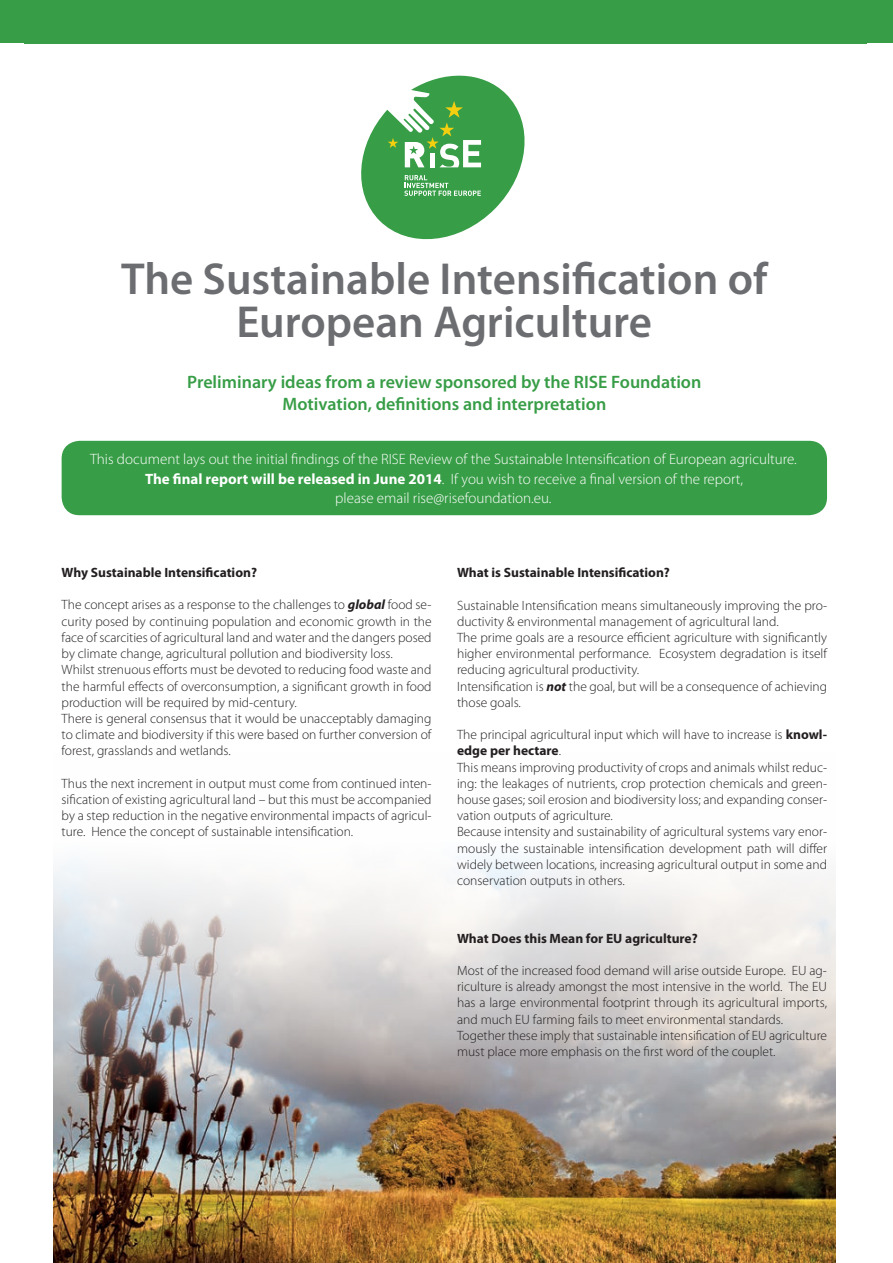
<style>
.page{position:relative;width:893px;height:1263px;background:#fff}
.page>*{position:absolute;margin:0;border:0;box-sizing:border-box;transform-origin:0 0}
.t1{font:600 45px/43.5px "Myriad Pro";color:#6c6d70;text-align:center}
.t2{font:600 18px/22.5px "Myriad Pro";color:#379d46;text-align:center}
.t3{font:300 15px/19.5px "Myriad Pro";color:#fff;text-align:center}
.t4{font:300 13.5px/16.2px "Myriad Pro";color:#231f20}
.t5{font:700 13.5px "Myriad Pro";color:#231f20}
.s1{font-weight:700}
.s2{font-weight:700;font-style:italic}
</style>
<div class="page">
<img style="left:53px;top:856px;width:782px;height:407px">
<svg style="left:361px;top:76px;width:164px;height:163px"></svg>
<div style="left:62px;top:441px;width:765px;height:74px;background:#379d46;border-radius:18px"></div>
<div style="left:0;top:0;width:893px;height:43px;background:#379d46"></div>
<h1 class="t1" style="left:121px;top:258px;width:648px">The Sustainable Intensification of<br>European Agriculture</h1>
<h2 class="t2" style="left:187px;top:371px;width:516px">Preliminary ideas from a review sponsored by the RISE Foundation<br>Motivation, definitions and interpretation</h2>
<p class="t3" style="left:90px;top:450px;width:708px">This document lays out the initial findings of the RISE Review of the Sustainable Intensification of European agriculture.<br><span class="s1">The final report will be released in June 2014</span>. If you wish to receive a final version of the report,<br>please email rise@risefoundation.eu.</p>
<p class="t5" style="left:62px;top:565px;width:197px">Why Sustainable Intensification?</p>
<p class="t4" style="left:62px;top:597px;width:371px">The concept arises as a response to the challenges to <span class="s2">global</span> food se&shy;curity posed by continuing population and economic growth in the face of scarcities of agricultural land and water and the dangers posed by climate change, agricultural pollution and biodiversity loss.<br>Whilst strenuous efforts must be devoted to reducing food waste and the harmful effects of overconsumption, a significant growth in food production will be required by mid-century.<br>There is general consensus that it would be unacceptably damaging to climate and biodiversity if this were based on further conversion of forest, grasslands and wetlands.</p>
<p class="t4" style="left:62px;top:775px;width:371px;text-align:justify">Thus the next increment in output must come from continued inten&shy;sification of existing agricultural land – but this must be accompanied by a step reduction in the negative environmental impacts of agricul&shy;ture. Hence the concept of sustainable intensification.</p>
<p class="t5" style="left:457px;top:565px;width:214px">What is Sustainable Intensification?</p>
<p class="t4" style="left:457px;top:597px;width:371px">Sustainable Intensification means simultaneously improving the pro&shy;ductivity &amp; environmental management of agricultural land.<br>The prime goals are a resource efficient agriculture with significantly higher environmental performance. Ecosystem degradation is itself reducing agricultural productivity.<br>Intensification is <span class="s2">not</span> the goal, but will be a consequence of achieving those goals.</p>
<p class="t4" style="left:457px;top:727px;width:371px">The principal agricultural input which will have to increase is <span class="s1">knowl&shy;edge per hectare</span>.<br>This means improving productivity of crops and animals whilst reduc&shy;ing: the leakages of nutrients, crop protection chemicals and green&shy;house gases; soil erosion and biodiversity loss; and expanding conser&shy;vation outputs of agriculture.<br>Because intensity and sustainability of agricultural systems vary enor&shy;mously the sustainable intensification development path will differ widely between locations, increasing agricultural output in some and conservation outputs in others.</p>
<p class="t5" style="left:457px;top:930px;width:242px">What Does this Mean for EU agriculture?</p>
<p class="t4" style="left:457px;top:962px;width:371px">Most of the increased food demand will arise outside Europe. EU ag&shy;riculture is already amongst the most intensive in the world. The EU has a large environmental footprint through its agricultural imports, and much EU farming fails to meet environmental standards.<br>Together these imply that sustainable intensification of EU agriculture must place more emphasis on the first word of the couplet.</p>
</div>
